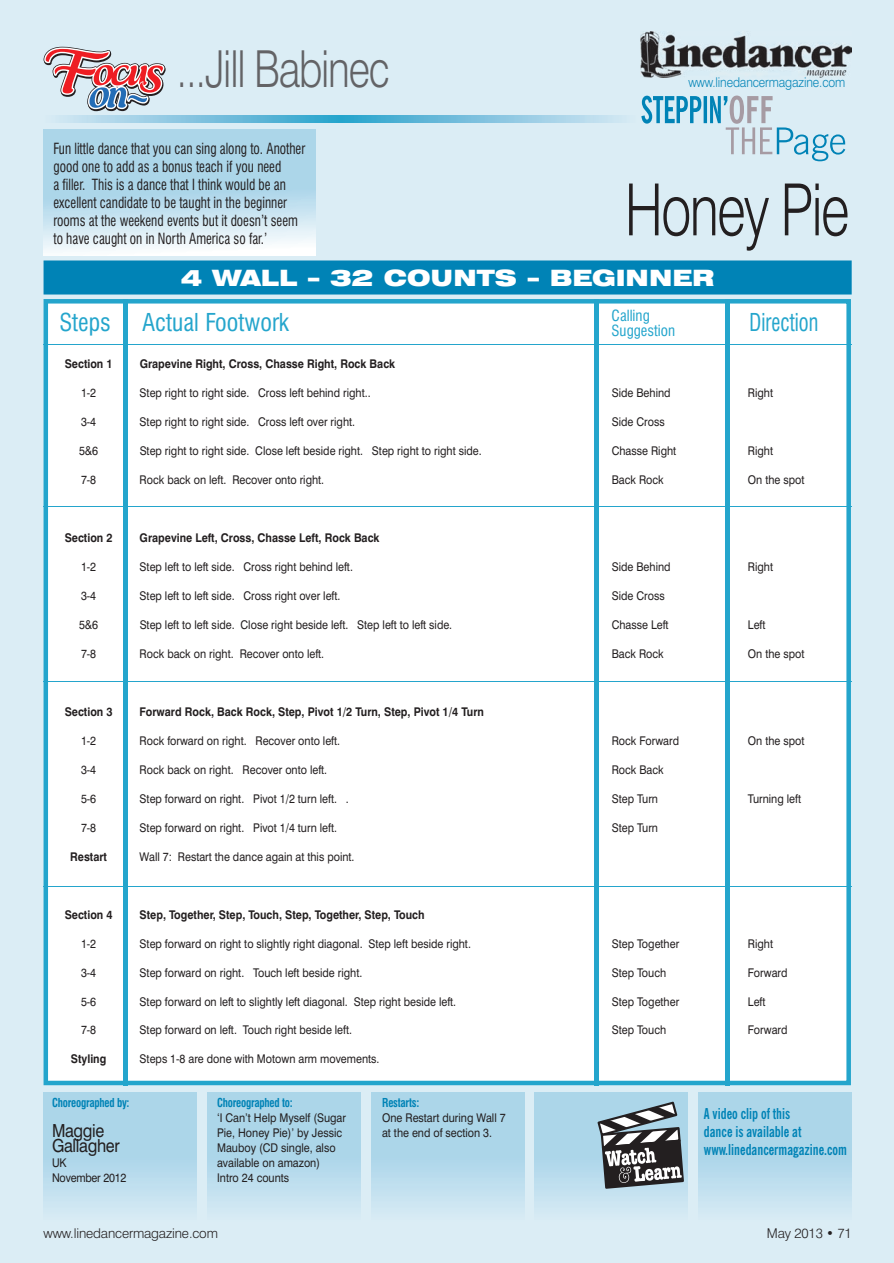
<style>
.page{position:relative;width:894px;height:1263px;background:#fff}
.page>*{position:absolute;margin:0;border:0;box-sizing:border-box;transform-origin:0 0}
.t1{font:300 72px "Swiss 721 BT";letter-spacing:-.03em;color:#231f20;scale:.75 1}
.t2{font:300 51px "Swiss 721 BT";letter-spacing:-.03em;color:#636366;scale:.79 1}
.t3{font:condensed 24px "Swiss 721 BT";color:#24a5cc}
.t4{font:condensed 24px "Swiss 721 BT";color:#24a5cc;scale:.85 1}
.t5{font:900 expanded 22.5px "Swiss 721 BT";color:#fff}
.t6{font:18px/15px "Swiss 721 BT";letter-spacing:-.02em;color:#231f20;scale:.9 1}
.t7{font:condensed 15px/18px "Swiss 721 BT";color:#231f20;scale:.88 1}
.t8{font:700 condensed 15px/18px "News Gothic BT";color:#0083b6;scale:.89 1}
.t9{font:condensed 15px/15px "Swiss 721 BT";color:#24a5cc}
.t10{font:300 13.5px "Swiss 721 BT";letter-spacing:-.01em;color:#231f20}
.t11{font:300 13.5px "Swiss 721 BT";letter-spacing:-.01em;color:#0083b6;scale:.9 1}
.t12{font:12px/15px "Swiss 721 BT";color:#231f20;scale:.9 1}
.t13{font:700 12px "Swiss 721 BT";color:#231f20;scale:.9 1}
.t14{font:700 condensed 12px "Swiss 721 BT";letter-spacing:-.02em;color:#0083b6;scale:.9 1}
.t15{font:12px/15px "Swiss 721 BT";letter-spacing:-.02em;color:#231f20;scale:.9 1}
</style>
<div class="page">
<div style="left:0;top:0;width:894px;height:1262px;background:#dbedf5"></div>
<img style="left:641px;top:31px;width:210px;height:16px">
<div style="left:44px;top:299px;width:807px;height:786px;background:#fff"></div>
<div style="left:123px;top:299px;width:5px;height:786px;background:#24a5cc"></div>
<hr style="left:594px;top:299px;width:4px;height:786px;background:#24a5cc">
<hr style="left:725px;top:299px;width:4px;height:786px;background:#24a5cc">
<div style="left:44px;top:1092px;width:153px;height:129px;background:linear-gradient(to bottom,#a1d1e6,#cde6f2)"></div>
<div style="left:207px;top:1092px;width:153px;height:129px;background:linear-gradient(to bottom,#a1d1e6,#cde6f2)"></div>
<div style="left:371px;top:1092px;width:153px;height:129px;background:linear-gradient(to bottom,#a1d1e6,#cde6f2)"></div>
<div style="left:535px;top:1092px;width:153px;height:129px;background:linear-gradient(to bottom,#a1d1e6,#cde5f2)"></div>
<div style="left:698px;top:1092px;width:153px;height:129px;background:linear-gradient(to bottom,#a1d1e6,#cde6f2)"></div>
<hr style="left:44px;top:344px;width:807px;height:1px;background:#24a5cc">
<svg style="left:44px;top:47px;width:807px;height:247px"></svg>
<svg style="left:44px;top:130px;width:272px;height:125px"></svg>
<hr style="left:44px;top:506px;width:807px;height:1px;background:#24a5cc">
<hr style="left:44px;top:681px;width:807px;height:1px;background:#24a5cc">
<hr style="left:44px;top:885px;width:807px;height:1px;background:#24a5cc">
<svg style="left:597px;top:1101px;width:87px;height:87px;background:#7b8489"></svg>
<h2 class="t2" style="left:177px;top:37px;width:271px">...Jill Babinec</h2>
<p class="t7" style="left:53px;top:139px;width:287px">Fun little dance that you can sing along to. Another good one to add as a bonus teach if you need<br>a filler. This is a dance that I think would be an excellent candidate to be taught in the beginner rooms at the weekend events but it doesn’t seem to have caught on in North America so far.’</p>
<p class="t11" style="left:688px;top:74px;width:176px">www.linedancermagazine.com</p>
<h1 class="t1" style="left:625px;top:166px;width:301px">Honey Pie</h1>
<h3 class="t5" style="left:181px;top:264px;width:535px">4 WALL – 32 COUNTS – BEGINNER</h3>
<p class="t9" style="left:611px;top:308px;width:65px">Calling<br>Suggestion</p>
<h3 class="t3" style="left:59px;top:307px;width:53px">Steps</h3>
<h3 class="t3" style="left:142px;top:307px;width:149px">Actual Footwork</h3>
<h3 class="t4" style="left:749px;top:307px;width:82px">Direction</h3>
<p class="t13" style="left:65px;top:356px;width:55px">Section 1</p>
<p class="t13" style="left:140px;top:356px;width:285px">Grapevine Right, Cross, Chasse Right, Rock Back</p>
<p class="t12" style="left:81px;top:385px;width:18px">1-2</p>
<p class="t12" style="left:140px;top:385px;width:258px">Step right to right side. Cross left behind right..</p>
<p class="t12" style="left:612px;top:385px;width:67px">Side Behind</p>
<p class="t12" style="left:748px;top:385px;width:29px">Right</p>
<p class="t12" style="left:81px;top:414px;width:18px">3-4</p>
<p class="t12" style="left:140px;top:414px;width:241px">Step right to right side. Cross left over right.</p>
<p class="t12" style="left:612px;top:414px;width:60px">Side Cross</p>
<p class="t12" style="left:79px;top:443px;width:23px">5&amp;6</p>
<p class="t12" style="left:140px;top:443px;width:381px">Step right to right side. Close left beside right. Step right to right side.</p>
<p class="t12" style="left:612px;top:443px;width:73px">Chasse Right</p>
<p class="t12" style="left:748px;top:443px;width:29px">Right</p>
<p class="t12" style="left:81px;top:472px;width:18px">7-8</p>
<p class="t12" style="left:140px;top:472px;width:207px">Rock back on left. Recover onto right.</p>
<p class="t12" style="left:612px;top:472px;width:59px">Back Rock</p>
<p class="t12" style="left:748px;top:472px;width:64px">On the spot</p>
<p class="t13" style="left:65px;top:530px;width:55px">Section 2</p>
<p class="t13" style="left:140px;top:530px;width:268px">Grapevine Left, Cross, Chasse Left, Rock Back</p>
<p class="t12" style="left:81px;top:559px;width:18px">1-2</p>
<p class="t12" style="left:140px;top:559px;width:238px">Step left to left side. Cross right behind left.</p>
<p class="t12" style="left:612px;top:559px;width:67px">Side Behind</p>
<p class="t12" style="left:748px;top:559px;width:29px">Right</p>
<p class="t12" style="left:81px;top:588px;width:18px">3-4</p>
<p class="t12" style="left:140px;top:588px;width:225px">Step left to left side. Cross right over left.</p>
<p class="t12" style="left:612px;top:588px;width:60px">Side Cross</p>
<p class="t12" style="left:79px;top:617px;width:23px">5&amp;6</p>
<p class="t12" style="left:140px;top:617px;width:349px">Step left to left side. Close right beside left. Step left to left side.</p>
<p class="t12" style="left:612px;top:617px;width:65px">Chasse Left</p>
<p class="t12" style="left:748px;top:617px;width:21px">Left</p>
<p class="t12" style="left:81px;top:646px;width:18px">7-8</p>
<p class="t12" style="left:140px;top:646px;width:207px">Rock back on right. Recover onto left.</p>
<p class="t12" style="left:612px;top:646px;width:59px">Back Rock</p>
<p class="t12" style="left:748px;top:646px;width:64px">On the spot</p>
<p class="t13" style="left:65px;top:704px;width:55px">Section 3</p>
<p class="t13" style="left:140px;top:704px;width:384px">Forward Rock, Back Rock, Step, Pivot 1/2 Turn, Step, Pivot 1/4 Turn</p>
<p class="t12" style="left:81px;top:733px;width:18px">1-2</p>
<p class="t12" style="left:140px;top:733px;width:224px">Rock forward on right. Recover onto left.</p>
<p class="t12" style="left:612px;top:733px;width:76px">Rock Forward</p>
<p class="t12" style="left:748px;top:733px;width:64px">On the spot</p>
<p class="t12" style="left:81px;top:761px;width:18px">3-4</p>
<p class="t12" style="left:140px;top:761px;width:210px">Rock back on right. Recover onto left.</p>
<p class="t12" style="left:612px;top:761px;width:59px">Rock Back</p>
<p class="t12" style="left:81px;top:790px;width:18px">5-6</p>
<p class="t12" style="left:140px;top:790px;width:234px">Step forward on right. Pivot 1/2 turn left. .</p>
<p class="t12" style="left:612px;top:790px;width:53px">Step Turn</p>
<p class="t12" style="left:748px;top:790px;width:61px">Turning left</p>
<p class="t12" style="left:81px;top:819px;width:18px">7-8</p>
<p class="t12" style="left:140px;top:819px;width:221px">Step forward on right. Pivot 1/4 turn left.</p>
<p class="t12" style="left:612px;top:819px;width:53px">Step Turn</p>
<p class="t13" style="left:70px;top:849px;width:42px">Restart</p>
<p class="t12" style="left:140px;top:848px;width:240px">Wall 7: Restart the dance again at this point.</p>
<p class="t13" style="left:65px;top:907px;width:55px">Section 4</p>
<p class="t13" style="left:140px;top:907px;width:318px">Step, Together, Step, Touch, Step, Together, Step, Touch</p>
<p class="t12" style="left:81px;top:935px;width:18px">1-2</p>
<p class="t12" style="left:140px;top:935px;width:370px">Step forward on right to slightly right diagonal. Step left beside right.</p>
<p class="t12" style="left:612px;top:935px;width:76px">Step Together</p>
<p class="t12" style="left:748px;top:935px;width:29px">Right</p>
<p class="t12" style="left:81px;top:964px;width:18px">3-4</p>
<p class="t12" style="left:140px;top:964px;width:249px">Step forward on right. Touch left beside right.</p>
<p class="t12" style="left:612px;top:964px;width:62px">Step Touch</p>
<p class="t12" style="left:748px;top:964px;width:46px">Forward</p>
<p class="t12" style="left:81px;top:993px;width:18px">5-6</p>
<p class="t12" style="left:140px;top:993px;width:353px">Step forward on left to slightly left diagonal. Step right beside left.</p>
<p class="t12" style="left:612px;top:993px;width:76px">Step Together</p>
<p class="t12" style="left:748px;top:993px;width:21px">Left</p>
<p class="t12" style="left:81px;top:1022px;width:18px">7-8</p>
<p class="t12" style="left:140px;top:1022px;width:237px">Step forward on left. Touch right beside left.</p>
<p class="t12" style="left:612px;top:1022px;width:62px">Step Touch</p>
<p class="t12" style="left:748px;top:1022px;width:46px">Forward</p>
<p class="t13" style="left:71px;top:1051px;width:41px">Styling</p>
<p class="t12" style="left:140px;top:1051px;width:268px">Steps 1-8 are done with Motown arm movements.</p>
<p class="t14" style="left:52px;top:1095px;width:88px">Choreographed by:</p>
<h3 class="t6" style="left:52px;top:1123px;width:77px">Maggie<br>Gallagher</h3>
<p class="t15" style="left:52px;top:1155px;width:84px">UK<br>November 2012</p>
<p class="t14" style="left:217px;top:1095px;width:85px">Choreographed to:</p>
<p class="t12" style="left:217px;top:1110px;width:145px">‘I Can’t Help Myself (Sugar<br>Pie, Honey Pie)’ by Jessic<br>Mauboy (CD single, also available on amazon)<br>Intro 24 counts</p>
<p class="t14" style="left:382px;top:1095px;width:43px">Restarts:</p>
<p class="t12" style="left:382px;top:1110px;width:139px">One Restart during Wall 7 at the end of section 3.</p>
<p class="t8" style="left:704px;top:1104px;width:162px">A video clip of this<br>dance is available at www.linedancermagazine.com</p>
<p class="t10" style="left:44px;top:1224px;width:176px">www.linedancermagazine.com</p>
<p class="t10" style="left:767px;top:1224px;width:86px">May 2013 • 71</p>
</div>
